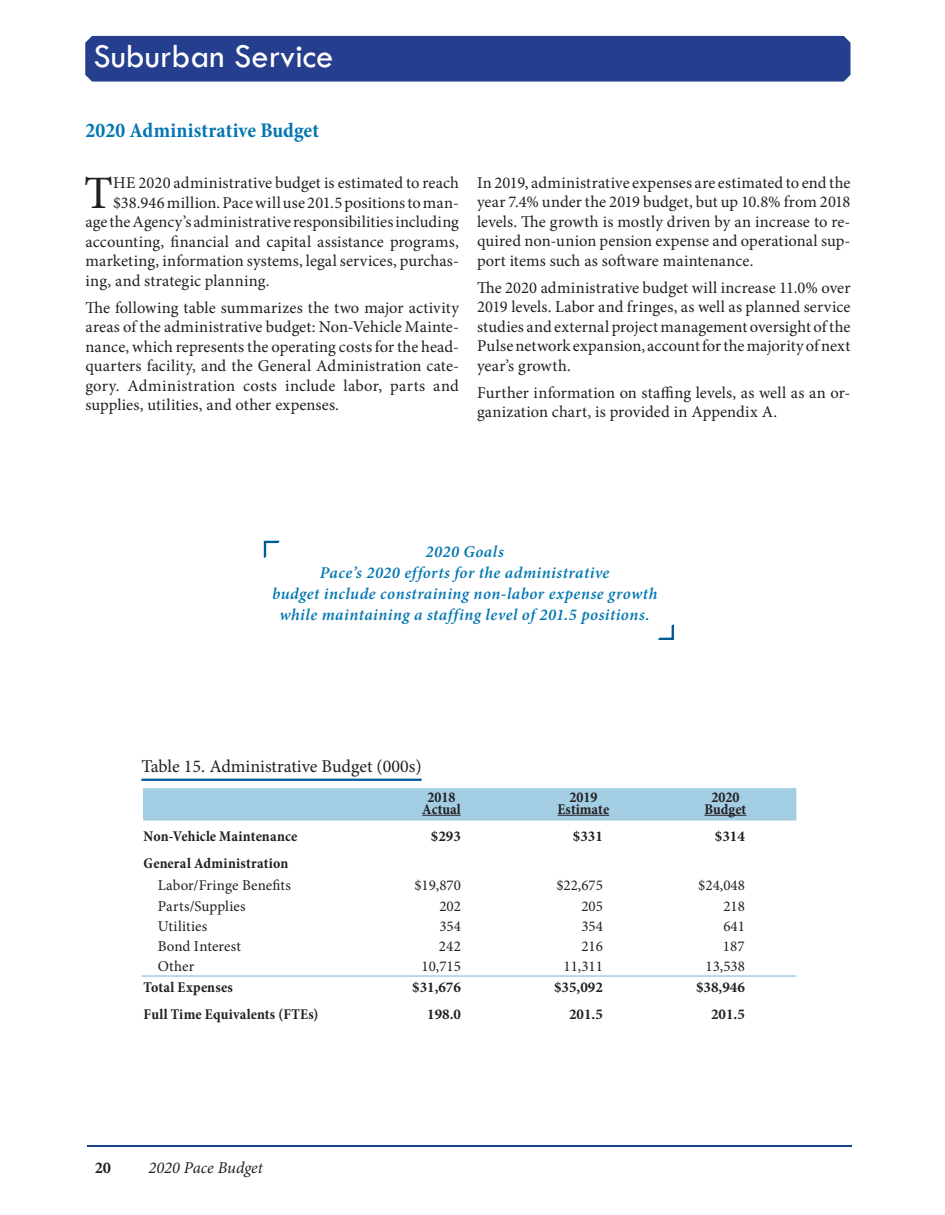
<style>
.page{position:relative;width:945px;height:1215px;background:#fff}
.page>*{position:absolute;margin:0;border:0;box-sizing:border-box;transform-origin:0 0}
.Body_Text_Large_Firs{font:46.5px "Minion Pro";color:#231f20}
.t1{font:34.5px "Tw Cen";color:#fff}
.Page_Title{font:700 condensed 21px "Minion Pro";letter-spacing:.01em;color:#0276b1}
.Title_-_Chart{font:18px "Minion Pro";color:#231f20}
.Body_Text{font:16.5px/19.5px "Minion Pro";letter-spacing:.005em;color:#231f20;text-align:justify}
.Body_Text_Large_Firs-2{font:16.5px "Minion Pro";letter-spacing:.01em;color:#231f20}
.Body_Text_Callouts{font:italic 600 16.5px "Minion Pro";letter-spacing:.03em;color:#0276b1}
.t2{font:italic 16.5px "Minion Pro";color:#231f20}
.t3{font:700 16.5px "Minion Pro";color:#231f20}
.Table_Body_Indent{font:15px "Minion Pro";color:#231f20}
.Table_Body{font:700 condensed 15px/12.1px "Minion Pro";letter-spacing:.005em;color:#231f20;text-align:center}
.t4{font:700 15px "Minion Pro";color:#231f20}
.Table_Body_Indent-2{font:15px "Minion Pro";letter-spacing:.02em;color:#231f20}
</style>
<div class="page">
<hr style="left:141px;top:779px;width:281px;height:2px;background:#015b9a">
<div style="left:143px;top:788px;width:653px;height:32px;background:#a3cde3"></div>
<hr style="left:422px;top:815px;width:39px;height:1px;background:#231f20">
<hr style="left:558px;top:815px;width:51px;height:1px;background:#231f20">
<hr style="left:704px;top:815px;width:42px;height:1px;background:#231f20">
<hr style="left:142px;top:975px;width:654px;height:2px;background:#a3cde3">
<svg style="left:263px;top:540px;width:17px;height:18px"></svg>
<svg style="left:658px;top:624px;width:16px;height:16px"></svg>
<div style="left:85px;top:36px;width:765px;height:46px;background:#253f8e"></div>
<hr style="left:87px;top:1145px;width:765px;height:2px;background:#19428a">
<h2 class="t1" style="left:94px;top:35px;width:241px">Suburban Service</h2>
<p class="Page_Title" style="left:86px;top:116px;width:235px">2020 Administrative Budget</p>
<p class="Body_Text_Large_Firs" style="left:84px;top:162px;width:30px">T</p>
<p class="Body_Text_Large_Firs-2" style="left:113px;top:172px;width:347px">HE 2020 administrative budget is estimated to reach</p>
<p class="Body_Text_Large_Firs-2" style="left:113px;top:191px;width:347px">$38.946 million. Pace will use 201.5 positions to man-</p>
<p class="Body_Text_Large_Firs-2" style="left:86px;top:211px;width:375px">age the Agency’s administrative responsibilities including</p>
<p class="Body_Text_Large_Firs-2" style="left:86px;top:230px;width:375px">accounting, financial and capital assistance programs,</p>
<p class="Body_Text_Large_Firs-2" style="left:86px;top:250px;width:375px">marketing, information systems, legal services, purchas-</p>
<p class="Body_Text_Large_Firs-2" style="left:86px;top:269px;width:185px">ing, and strategic planning.</p>
<p class="Body_Text" style="left:86px;top:298px;width:375px">The following table summarizes the two major activity areas of the administrative budget: Non-Vehicle Mainte&shy;nance, which represents the operating costs for the head&shy;quarters facility, and the General Administration cate&shy;gory. Administration costs include labor, parts and supplies, utilities, and other expenses.</p>
<p class="Body_Text" style="left:477px;top:173px;width:375px">In 2019, administrative expenses are estimated to end the year 7.4% under the 2019 budget, but up 10.8% from 2018 levels. The growth is mostly driven by an increase to re&shy;quired non-union pension expense and operational sup&shy;port items such as software maintenance.</p>
<p class="Body_Text" style="left:477px;top:278px;width:375px">The 2020 administrative budget will increase 11.0% over 2019 levels. Labor and fringes, as well as planned service studies and external project management oversight of the Pulse network expansion, account for the majority of next year’s growth.</p>
<p class="Body_Text" style="left:477px;top:383px;width:375px">Further information on staffing levels, as well as an or&shy;ganization chart, is provided in Appendix A.</p>
<p class="Body_Text_Callouts" style="left:426px;top:540px;width:80px">2020 Goals</p>
<p class="Body_Text_Callouts" style="left:320px;top:561px;width:291px">Pace’s 2020 efforts for the administrative</p>
<p class="Body_Text_Callouts" style="left:272px;top:582px;width:387px">budget include constraining non-labor expense growth</p>
<p class="Body_Text_Callouts" style="left:280px;top:603px;width:372px">while maintaining a staffing level of 201.5 positions.</p>
<p class="Title_-_Chart" style="left:141px;top:754px;width:282px">Table 15. Administrative Budget (000s)</p>
<p class="Table_Body" style="left:422px;top:791px;width:40px">2018<br>Actual</p>
<p class="Table_Body" style="left:558px;top:791px;width:53px">2019<br>Estimate</p>
<p class="Table_Body" style="left:704px;top:791px;width:43px">2020<br>Budget</p>
<p class="Table_Body" style="left:144px;top:830px;width:155px">Non-Vehicle Maintenance</p>
<p class="t4" style="left:431px;top:826px;width:31px">$293</p>
<p class="t4" style="left:573px;top:826px;width:31px">$331</p>
<p class="t4" style="left:715px;top:826px;width:31px">$314</p>
<p class="Table_Body" style="left:144px;top:857px;width:146px">General Administration</p>
<p class="Table_Body_Indent" style="left:158px;top:876px;width:135px">Labor/Fringe Benefits</p>
<p class="Table_Body_Indent" style="left:414px;top:876px;width:48px">$19,870</p>
<p class="Table_Body_Indent" style="left:556px;top:876px;width:48px">$22,675</p>
<p class="Table_Body_Indent" style="left:698px;top:876px;width:48px">$24,048</p>
<p class="Table_Body_Indent" style="left:158px;top:896px;width:89px">Parts/Supplies</p>
<p class="Table_Body_Indent" style="left:439px;top:896px;width:23px">202</p>
<p class="Table_Body_Indent" style="left:581px;top:896px;width:23px">205</p>
<p class="Table_Body_Indent" style="left:723px;top:896px;width:23px">218</p>
<p class="Table_Body_Indent-2" style="left:158px;top:916px;width:51px">Utilities</p>
<p class="Table_Body_Indent" style="left:439px;top:916px;width:23px">354</p>
<p class="Table_Body_Indent" style="left:581px;top:916px;width:23px">354</p>
<p class="Table_Body_Indent" style="left:723px;top:916px;width:23px">641</p>
<p class="Table_Body_Indent" style="left:158px;top:936px;width:85px">Bond Interest</p>
<p class="Table_Body_Indent" style="left:439px;top:936px;width:24px">242</p>
<p class="Table_Body_Indent" style="left:581px;top:936px;width:23px">216</p>
<p class="Table_Body_Indent" style="left:723px;top:936px;width:24px">187</p>
<p class="Table_Body_Indent" style="left:158px;top:957px;width:38px">Other</p>
<p class="Table_Body_Indent" style="left:422px;top:957px;width:41px">10,715</p>
<p class="Table_Body_Indent" style="left:564px;top:957px;width:41px">11,311</p>
<p class="Table_Body_Indent" style="left:706px;top:957px;width:41px">13,538</p>
<p class="Table_Body" style="left:144px;top:981px;width:91px">Total Expenses</p>
<p class="t4" style="left:412px;top:976px;width:50px">$31,676</p>
<p class="t4" style="left:554px;top:976px;width:50px">$35,092</p>
<p class="t4" style="left:696px;top:976px;width:50px">$38,946</p>
<p class="Table_Body" style="left:144px;top:1008px;width:176px">Full Time Equivalents (FTEs)</p>
<p class="t4" style="left:427px;top:1003px;width:35px">198.0</p>
<p class="t4" style="left:569px;top:1003px;width:35px">201.5</p>
<p class="t4" style="left:711px;top:1003px;width:35px">201.5</p>
<p class="t3" style="left:95px;top:1156px;width:18px">20</p>
<p class="t2" style="left:148px;top:1156px;width:116px">2020 Pace Budget</p>
</div>
